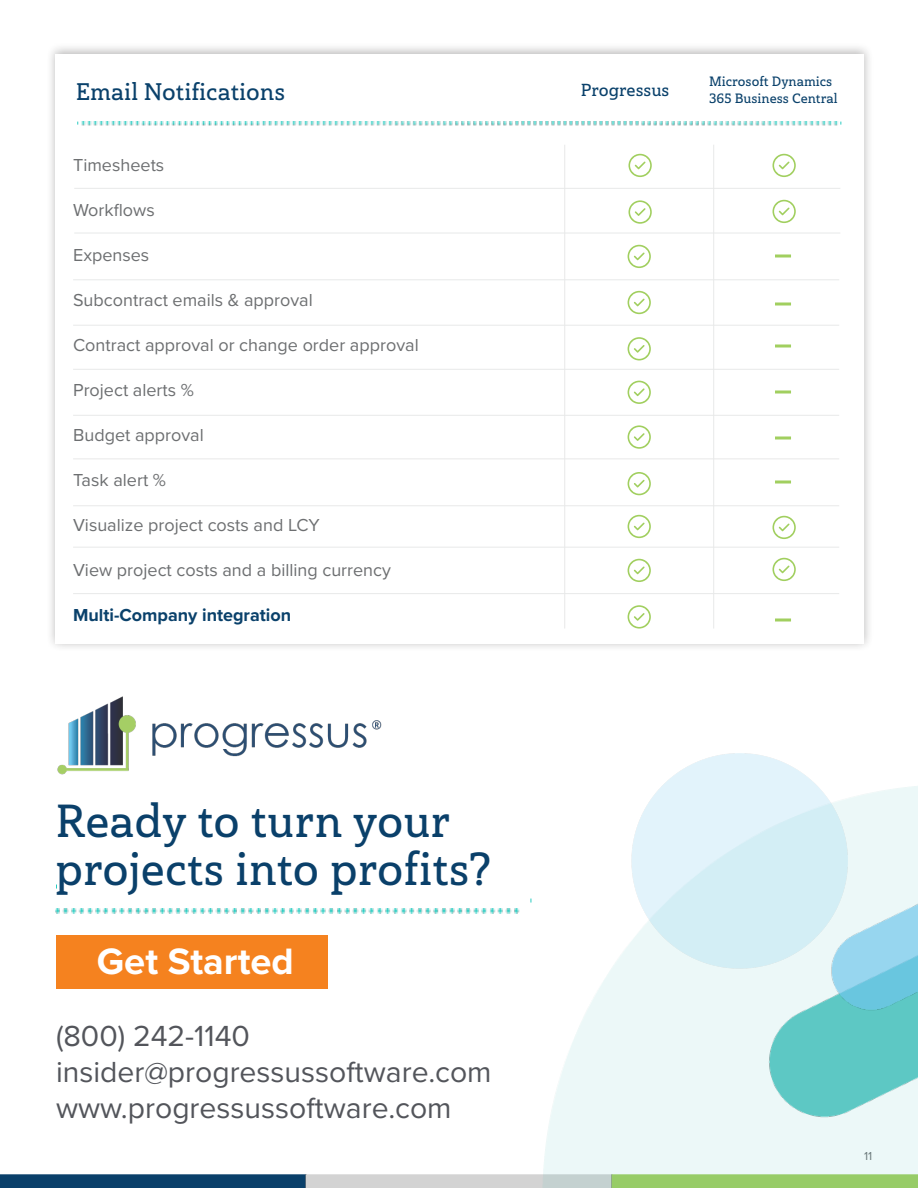
<style>
.page{position:relative;width:918px;height:1188px;background:#fff}
.page>*{position:absolute;margin:0;border:0;box-sizing:border-box;transform-origin:0 0}
.t1{font:46.35px/48.3px "Haboro Slab Nor Dem";color:#0a406a}
.t2{font:700 38.1px "Proxima Nova";color:#fff}
.t3{font:30.15px/35.8px "Proxima Nova";color:#53555b}
.t4{font:24px "Haboro Slab Nor Dem";color:#0a416b}
.t5{font:18px "Proxima Nova";color:#6d6f71}
.t6{font:700 18px "Proxima Nova";color:#0a416b}
.t7{font:17.4px "Haboro Slab Nor Dem";color:#0a416b}
.t8{font:13.5px/16.2px "Haboro Slab Nor Dem";color:#0a416b}
.t9{font:12px "Proxima Nova";color:#6d6e71}
</style>
<div class="page">
<img style="left:0;top:1174px;width:542px;height:14px">
<img style="left:82px;top:122px;width:756px;height:4px">
<svg style="left:628px;top:154px;width:24px;height:23px"></svg>
<svg style="left:628px;top:200px;width:24px;height:24px"></svg>
<svg style="left:628px;top:245px;width:23px;height:23px"></svg>
<svg style="left:628px;top:291px;width:23px;height:23px"></svg>
<svg style="left:628px;top:381px;width:23px;height:23px"></svg>
<svg style="left:628px;top:337px;width:23px;height:23px"></svg>
<svg style="left:628px;top:425px;width:23px;height:24px"></svg>
<svg style="left:628px;top:472px;width:23px;height:23px"></svg>
<svg style="left:628px;top:515px;width:23px;height:23px"></svg>
<svg style="left:628px;top:559px;width:23px;height:23px"></svg>
<svg style="left:628px;top:605px;width:23px;height:24px"></svg>
<hr style="left:74px;top:188px;width:766px;height:1px;background:#e8e9e9">
<hr style="left:74px;top:233px;width:766px;height:1px;background:#e8e9e9">
<hr style="left:73px;top:279px;width:766px;height:1px;background:#e8e9e9">
<hr style="left:73px;top:325px;width:766px;height:1px;background:#e8e9e9">
<hr style="left:73px;top:369px;width:766px;height:1px;background:#e8e9e9">
<hr style="left:73px;top:415px;width:766px;height:1px;background:#e8e9e9">
<hr style="left:73px;top:458px;width:766px;height:1px;background:#e8e9e9">
<hr style="left:73px;top:505px;width:766px;height:1px;background:#e8e9e9">
<hr style="left:73px;top:547px;width:766px;height:1px;background:#e8e9e9">
<hr style="left:73px;top:593px;width:766px;height:1px;background:#e8e9e9">
<div style="left:56px;top:935px;width:272px;height:54px;background:#f5821f"></div>
<hr style="left:564px;top:145px;width:1px;height:484px;background:#e8e9e9">
<hr style="left:713px;top:145px;width:1px;height:484px;background:#e8e9e9">
<img style="left:542px;top:942px;width:376px;height:246px">
<img style="left:631px;top:753px;width:130px;height:216px">
<img style="left:56px;top:909px;width:464px;height:4px">
<img style="left:761px;top:755px;width:157px;height:369px">
<img style="left:826px;top:646px;width:92px;height:370px">
<img style="left:57px;top:696px;width:325px;height:79px">
<hr style="left:775px;top:619px;width:16px;height:3px;background:#a1cf5f">
<hr style="left:775px;top:481px;width:16px;height:3px;background:#a1cf5f">
<hr style="left:775px;top:437px;width:16px;height:3px;background:#a1cf5f">
<hr style="left:775px;top:391px;width:16px;height:3px;background:#a1cf5f">
<hr style="left:775px;top:345px;width:16px;height:3px;background:#a1cf5f">
<hr style="left:775px;top:303px;width:16px;height:3px;background:#a1cf5f">
<hr style="left:775px;top:255px;width:16px;height:3px;background:#a1cf5f">
<svg style="left:772px;top:154px;width:24px;height:23px"></svg>
<svg style="left:772px;top:200px;width:24px;height:23px"></svg>
<svg style="left:772px;top:516px;width:24px;height:23px"></svg>
<svg style="left:772px;top:558px;width:24px;height:23px"></svg>
<h3 class="t4" style="left:76px;top:76px;width:211px">Email Notifications</h3>
<p class="t5" style="left:73px;top:152px;width:93px">Timesheets</p>
<p class="t5" style="left:73px;top:197px;width:83px">Workflows</p>
<p class="t5" style="left:73px;top:242px;width:78px">Expenses</p>
<p class="t5" style="left:73px;top:287px;width:241px">Subcontract emails &amp; approval</p>
<p class="t5" style="left:73px;top:332px;width:347px">Contract approval or change order approval</p>
<p class="t5" style="left:73px;top:377px;width:122px">Project alerts %</p>
<p class="t5" style="left:73px;top:422px;width:132px">Budget approval</p>
<p class="t5" style="left:73px;top:467px;width:95px">Task alert %</p>
<p class="t5" style="left:73px;top:512px;width:248px">Visualize project costs and LCY</p>
<p class="t5" style="left:73px;top:557px;width:319px">View project costs and a billing currency</p>
<p class="t6" style="left:73px;top:602px;width:220px">Multi-Company integration</p>
<h1 class="t1" style="left:56px;top:796px;width:437px">Ready to turn your projects into profits?</h1>
<h2 class="t2" style="left:97px;top:933px;width:199px">Get Started</h2>
<h3 class="t3" style="left:56px;top:1017px;width:437px">(800) 242-1140 insider@progressussoftware.com www.progressussoftware.com</h3>
<p class="t7" style="left:581px;top:78px;width:90px">Progressus</p>
<p class="t8" style="left:709px;top:74px;width:130px">Microsoft Dynamics<br>365 Business Central</p>
<p class="t9" style="left:864px;top:1147px;width:10px">11</p>
</div>
